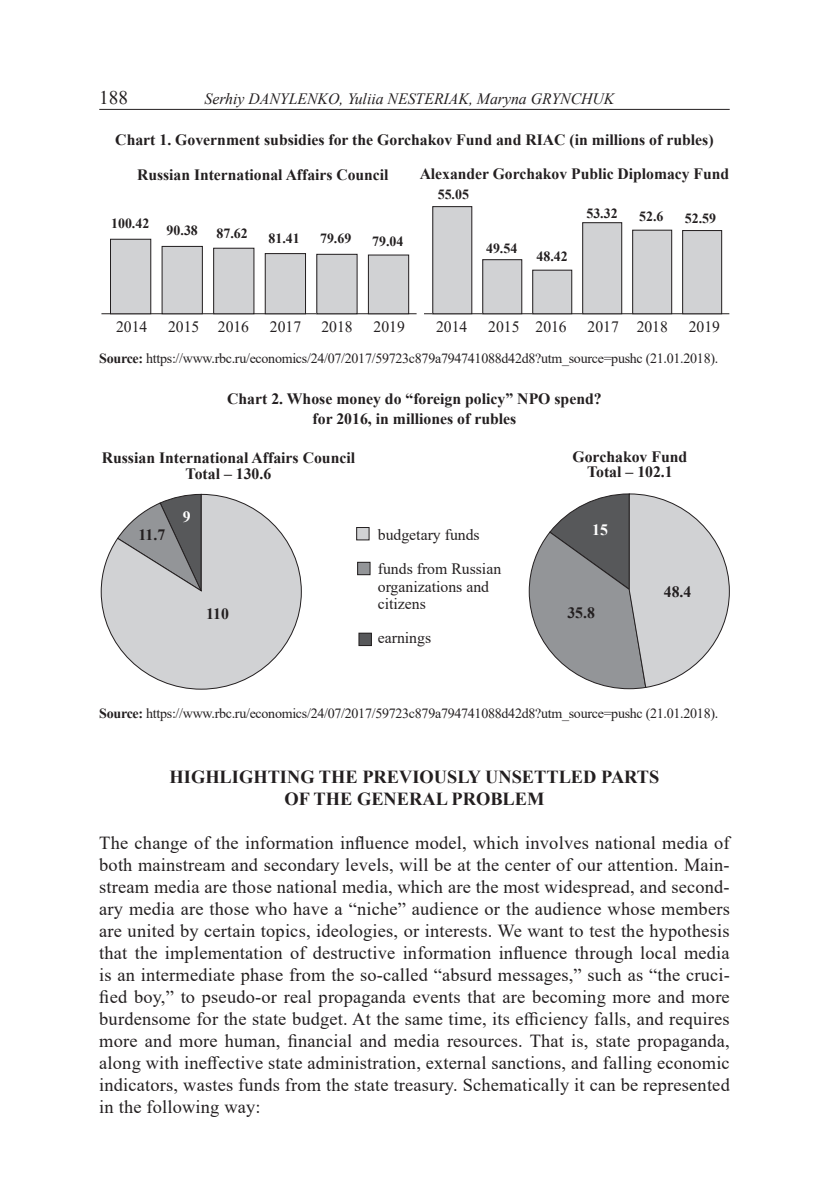
<style>
.page{position:relative;width:829px;height:1201px;background:#fff}
.page>*{position:absolute;margin:0;border:0;box-sizing:border-box;transform-origin:0 0}
.t1{font:19.25px "Times New Roman";color:#231f20}
.t2{font:18.38px/21.9px "Times New Roman";letter-spacing:.01em;color:#231f20;text-align:justify}
.t3{font:700 18.38px "Times New Roman";color:#231f20}
.t4{font:700 15.75px/15.8px "Times New Roman";color:#231f20;text-align:center}
.t5{font:15.75px/34.3px "Times New Roman";color:#231f20}
.t6{font:italic 15.75px "Times New Roman";color:#231f20}
.t7{font:700 15.75px "Times New Roman";color:#fff}
.t8{font:14px "Times New Roman";letter-spacing:-.02em;color:#231f20}
.t9{font:700 14px "Times New Roman";color:#231f20}
.s1{font-weight:700}
</style>
<div class="page">
<hr style="left:99px;top:109px;width:630px;height:1px;background:#231f20">
<hr style="left:101px;top:313px;width:315px;height:1px;background:#231f20">
<div style="left:110px;top:239px;width:41px;height:75px;background:#d1d2d4"></div>
<div style="left:110px;top:239px;width:41px;height:75px;border:1px solid #231f20"></div>
<div style="left:162px;top:246px;width:40px;height:68px;background:#d1d2d4"></div>
<div style="left:162px;top:246px;width:41px;height:68px;border:1px solid #231f20"></div>
<div style="left:214px;top:248px;width:40px;height:66px;background:#d1d2d4"></div>
<div style="left:213px;top:248px;width:41px;height:66px;border:1px solid #231f20"></div>
<div style="left:265px;top:253px;width:40px;height:61px;background:#d1d2d4"></div>
<div style="left:265px;top:253px;width:41px;height:61px;border:1px solid #231f20"></div>
<div style="left:317px;top:254px;width:40px;height:60px;background:#d1d2d4"></div>
<div style="left:316px;top:254px;width:41px;height:60px;border:1px solid #231f20"></div>
<div style="left:368px;top:255px;width:40px;height:59px;background:#d1d2d4"></div>
<div style="left:368px;top:254px;width:41px;height:60px;border:1px solid #231f20"></div>
<hr style="left:424px;top:313px;width:305px;height:1px;background:#231f20">
<div style="left:432px;top:207px;width:39px;height:107px;background:#d1d2d4"></div>
<div style="left:432px;top:206px;width:40px;height:108px;border:1px solid #231f20"></div>
<div style="left:482px;top:260px;width:39px;height:54px;background:#d1d2d4"></div>
<div style="left:482px;top:259px;width:40px;height:55px;border:1px solid #231f20"></div>
<div style="left:532px;top:270px;width:39px;height:44px;background:#d1d2d4"></div>
<div style="left:532px;top:270px;width:40px;height:44px;border:1px solid #231f20"></div>
<div style="left:582px;top:223px;width:39px;height:91px;background:#d1d2d4"></div>
<div style="left:582px;top:222px;width:40px;height:92px;border:1px solid #231f20"></div>
<div style="left:632px;top:230px;width:39px;height:84px;background:#d1d2d4"></div>
<div style="left:632px;top:230px;width:40px;height:84px;border:1px solid #231f20"></div>
<div style="left:682px;top:230px;width:39px;height:84px;background:#d1d2d4"></div>
<div style="left:682px;top:230px;width:40px;height:84px;border:1px solid #231f20"></div>
<div style="left:356px;top:527px;width:13px;height:13px;background:#d1d2d4"></div>
<div style="left:356px;top:527px;width:13px;height:13px;border:1px solid #231f20"></div>
<div style="left:357px;top:562px;width:13px;height:12px;background:#939598"></div>
<div style="left:357px;top:562px;width:13px;height:13px;border:1px solid #231f20"></div>
<div style="left:359px;top:633px;width:12px;height:12px;background:#57585a"></div>
<div style="left:358px;top:633px;width:13px;height:13px;border:1px solid #231f20"></div>
<svg style="left:100px;top:493px;width:202px;height:197px"></svg>
<svg style="left:528px;top:493px;width:202px;height:196px"></svg>
<p class="t1" style="left:99px;top:84px;width:30px">188</p>
<p class="t6" style="left:204px;top:88px;width:411px">Serhiy DANYLENKO, Yuliia NESTERIAK, Maryna GRYNCHUK</p>
<p class="t4" style="left:115px;top:131px;width:421px">Chart 1. Government subsidies for the Gorchakov Fund and RIAC</p>
<p class="t4" style="left:569px;top:131px;width:145px">(in millions of rubles)</p>
<p class="t4" style="left:137px;top:167px;width:253px">Russian International Affairs Council</p>
<p class="t4" style="left:419px;top:165px;width:311px">Alexander Gorchakov Public Diplomacy Fund</p>
<p class="t9" style="left:111px;top:213px;width:40px">100.42</p>
<p class="t9" style="left:167px;top:220px;width:33px">90.38</p>
<p class="t9" style="left:216px;top:223px;width:33px">87.62</p>
<p class="t9" style="left:268px;top:228px;width:33px">81.41</p>
<p class="t9" style="left:320px;top:228px;width:33px">79.69</p>
<p class="t9" style="left:372px;top:231px;width:33px">79.04</p>
<p class="t9" style="left:437px;top:184px;width:33px">55.05</p>
<p class="t9" style="left:486px;top:238px;width:33px">49.54</p>
<p class="t9" style="left:536px;top:246px;width:33px">48.42</p>
<p class="t9" style="left:586px;top:204px;width:33px">53.32</p>
<p class="t9" style="left:684px;top:208px;width:33px">52.59</p>
<p class="t9" style="left:639px;top:206px;width:26px">52.6</p>
<p class="t5" style="left:436px;top:309px;width:33px">2014</p>
<p class="t5" style="left:488px;top:309px;width:80px">2015 2016</p>
<p class="t5" style="left:587px;top:309px;width:82px">2017 2018</p>
<p class="t5" style="left:688px;top:309px;width:33px">2019</p>
<p class="t8" style="left:99px;top:348px;width:620px"><span class="s1">Source:</span> https://www.rbc.ru/economics/24/07/2017/59723c879a794741088d42d8?utm_source=pushc (21.01.2018).</p>
<p class="t4" style="left:227px;top:389px;width:376px;line-height:19.6px">Chart 2. Whose money do “foreign policy” NPO spend? for 2016, in milliones of rubles</p>
<p class="t4" style="left:102px;top:449px;width:255px">Russian International Affairs Council<br>Total – 130.6</p>
<p class="t4" style="left:572px;top:448px;width:116px">Gorchakov Fund<br>Total – 102.1</p>
<p class="t5" style="left:116px;top:309px;width:33px">2014</p>
<p class="t5" style="left:218px;top:309px;width:33px">2016</p>
<p class="t5" style="left:168px;top:309px;width:33px">2015</p>
<p class="t5" style="left:270px;top:309px;width:33px">2017</p>
<p class="t5" style="left:321px;top:309px;width:33px">2018</p>
<p class="t5" style="left:373px;top:309px;width:33px">2019</p>
<p class="t4" style="left:139px;top:527px;width:28px">11.7</p>
<p class="t7" style="left:183px;top:505px;width:9px">9</p>
<p class="t4" style="left:206px;top:605px;width:24px">110</p>
<p class="t5" style="left:378px;top:517px;width:125px">budgetary funds funds from Russian</p>
<p class="t5" style="left:378px;top:577px;width:113px;line-height:17.2px">organizations and citizens</p>
<p class="t5" style="left:378px;top:620px;width:55px">earnings</p>
<p class="t7" style="left:592px;top:518px;width:17px">15</p>
<p class="t4" style="left:567px;top:604px;width:29px">35.8</p>
<p class="t4" style="left:663px;top:583px;width:29px">48.4</p>
<p class="t8" style="left:99px;top:703px;width:620px"><span class="s1">Source:</span> https://www.rbc.ru/economics/24/07/2017/59723c879a794741088d42d8?utm_source=pushc (21.01.2018).</p>
<p class="t3" style="left:169px;top:764px;width:217px">HIGHLIGHTING THE PREVIOUSL</p>
<p class="t3" style="left:468px;top:764px;width:57px">Y UNSETTLED</p>
<p class="t3" style="left:601px;top:764px;width:23px">PARTS</p>
<p class="t3" style="left:284px;top:786px;width:126px">OF THE GENERAL</p>
<p class="t3" style="left:451px;top:786px;width:94px">PROBLEM</p>
<p class="t2" style="left:99px;top:831px;width:632px">The change of the information influence model, which involves national media of both mainstream and secondary levels, will be at the center of our attention. Main&shy;stream media are those national media, which are the most widespread, and second&shy;ary media are those who have a “niche” audience or the audience whose members are united by certain topics, ideologies, or interests. We want to test the hypothesis that the implementation of destructive information influence through local media is an intermediate phase from the so-called “absurd messages,” such as “the cruci&shy;fied boy,” to pseudo-or real propaganda events that are becoming more and more burdensome for the state budget. At the same time, its efficiency falls, and requires more and more human, financial and media resources. That is, state propaganda, along with ineffective state administration, external sanctions, and falling economic indicators, wastes funds from the state treasury. Schematically it can be represented in the following way:</p>
</div>
